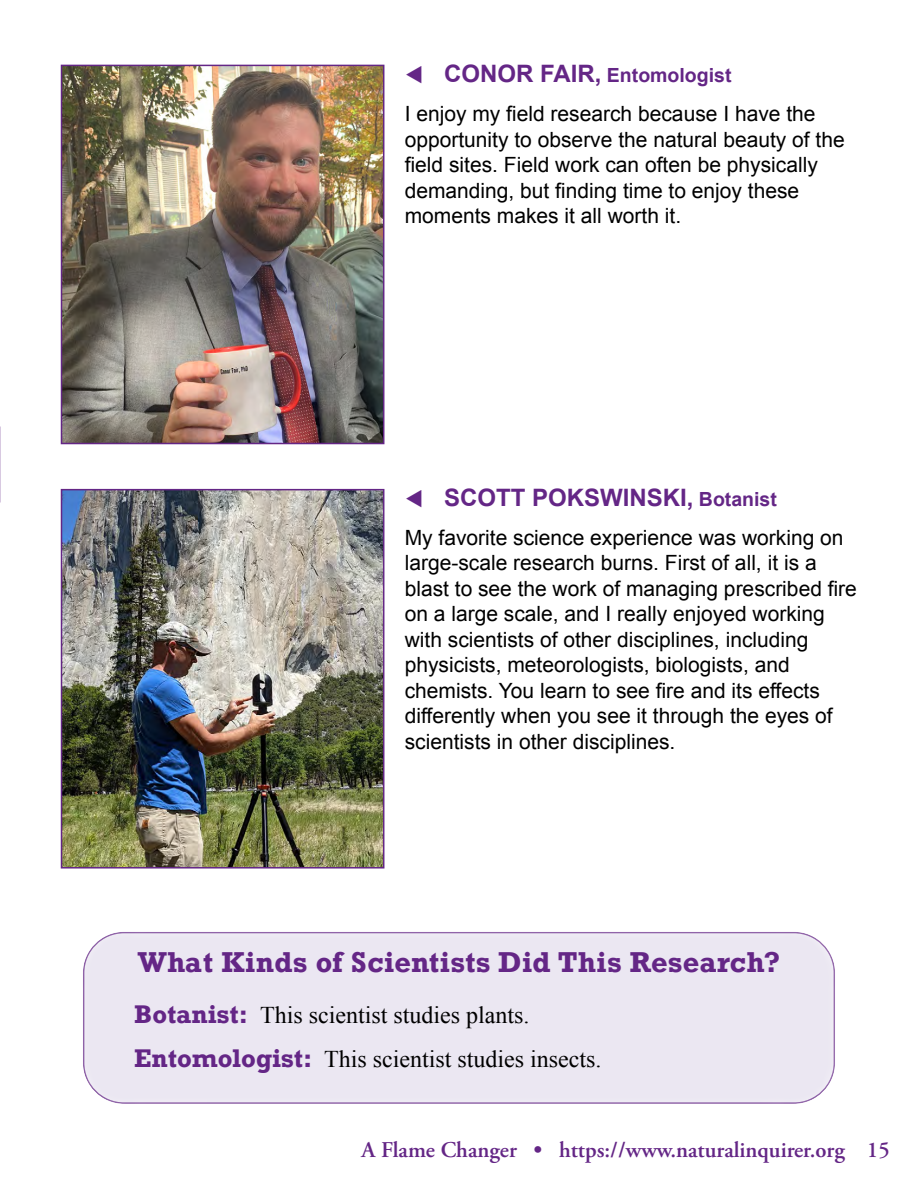
<style>
.page{position:relative;width:918px;height:1188px;background:#fff}
.page>*{position:absolute;margin:0;border:0;box-sizing:border-box;transform-origin:0 0}
.cohosh_heads{font:700 27px "Rockwell";letter-spacing:.02em;color:#642686}
.Main_Text{font:24px "Times New Roman";color:#000}
.t1{font:700 24px "Arial";color:#642686}
.t2{font:600 22.5px "Adobe Garamond Pro";color:#642686}
.arial_14_on_17{font:21px/25.5px "Arial";color:#000}
.t3{font:700 19.5px "Arial";color:#642686}
.s1{font-size:24px}
.s2{font-size:19.5px}
.s3{font-family:"Rockwell";font-weight:700;color:#642686}
</style>
<div class="page">
<img style="left:64px;top:68px;width:317px;height:373px">
<div style="left:61px;top:65px;width:323px;height:379px;border:2px solid #642686"></div>
<img style="left:64px;top:492px;width:317px;height:374px">
<div style="left:61px;top:489px;width:323px;height:380px;border:2px solid #642686"></div>
<div style="left:70px;top:921px;width:778px;height:184px;background:#fff;opacity:.75"></div>
<p class="t3" style="left:405px;top:62px;width:328px">▼ <span class="s1">CONOR FAIR,</span> Entomologist</p>
<p class="arial_14_on_17" style="left:405px;top:101px;width:442px">I enjoy my field research because I have the opportunity to observe the natural beauty of the field sites. Field work can often be physically demanding, but finding time to enjoy these moments makes it all worth it.</p>
<p class="t1" style="left:405px;top:482px;width:374px">▼ SCOTT POKSWINSKI, <span class="s2">Botanist</span></p>
<p class="arial_14_on_17" style="left:405px;top:525px;width:454px">My favorite science experience was working on large-scale research burns. First of all, it is a blast to see the work of managing prescribed fire on a large scale, and I really enjoyed working with scientists of other disciplines, including physicists, meteorologists, biologists, and chemists. You learn to see fire and its effects differently when you see it through the eyes of scientists in other disciplines.</p>
<p class="cohosh_heads" style="left:138px;top:945px;width:644px">What Kinds of Scientists Did This Research?</p>
<p class="Main_Text" style="left:134px;top:999px;width:397px"><span class="s3">Botanist:</span> This scientist studies plants.</p>
<p class="Main_Text" style="left:134px;top:1043px;width:469px"><span class="s3">Entomologist:</span> This scientist studies insects.</p>
<p class="t2" style="left:361px;top:1137px;width:530px">A Flame Changer • https://www.naturalinquirer.org 15</p>
</div>
